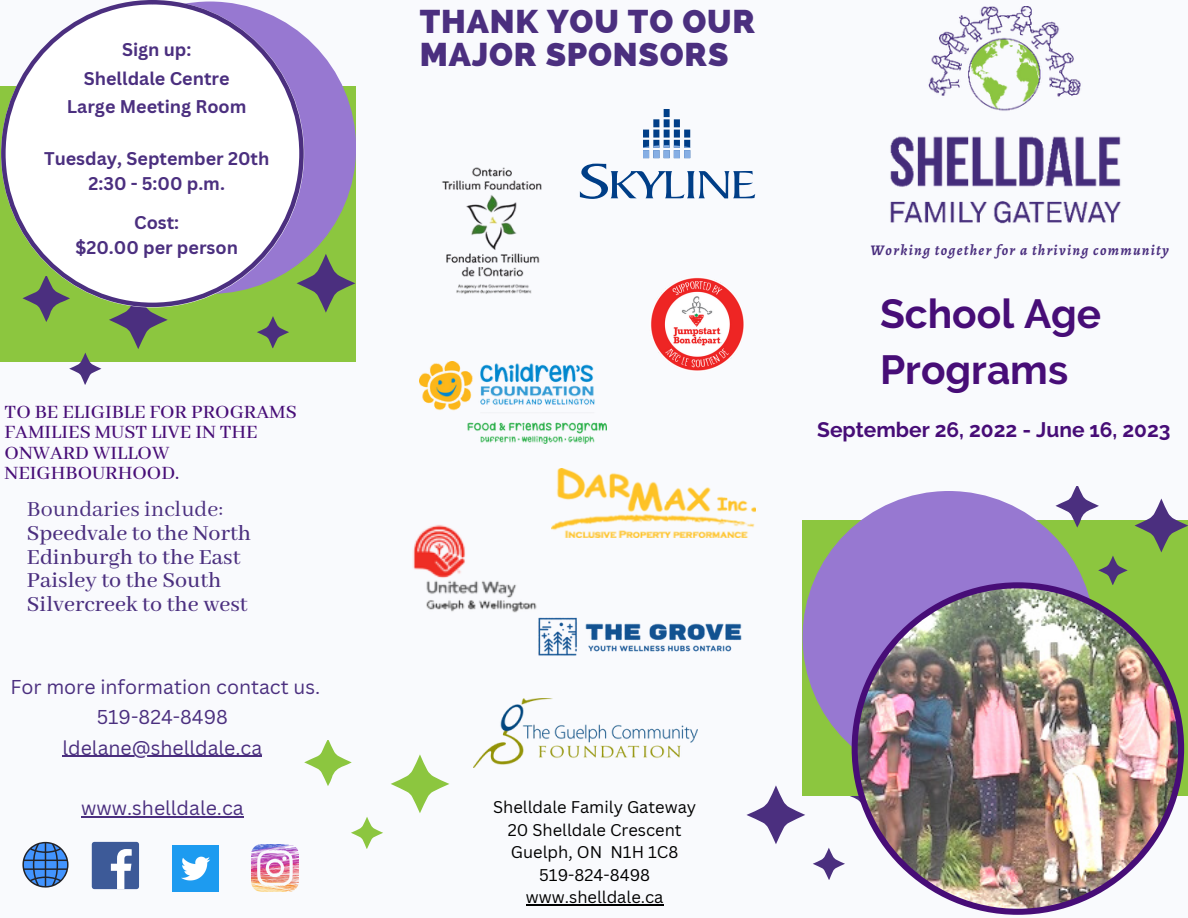
<style>
.page{position:relative;width:1188px;height:918px;background:#f9fafd}
.page>*{position:absolute;margin:0;border:0;box-sizing:border-box;transform-origin:0 0}
.t1{font:700 40.5px/56.2px "Raleway";color:#470d77}
.t2{font:800 33px/32.7px "Raleway";letter-spacing:.025em;color:#4b2f7f}
.t3{font:500 24px/23.7px "Abhaya Libre";color:#4b2f7f}
.t4{font:24px "Abhaya Libre";color:#4b2f7f}
.t5{font:500 21px/20.2px "Abhaya Libre";color:#470d77}
.t6{font:700 21px "Raleway";color:#470d77}
.t7{font:19.5px/30.3px "Canva Sans";color:#4b2f7f;text-align:center}
.t8{font:700 17.85px/28.5px "Canva Sans";color:#4b2f7f;text-align:center}
.t9{font:16.5px/22.5px "Canva Sans";color:#000;text-align:center}
.t10{font:italic 700 14.7px "Alegreya";letter-spacing:.09em;color:#4b2f7f}
</style>
<div class="page">
<svg style="left:813px;top:848px;width:32px;height:32px"></svg>
<svg style="left:747px;top:785px;width:58px;height:59px"></svg>
<div style="left:803px;top:520px;width:385px;height:275px;background:#8cc63f"></div>
<div style="left:803px;top:491px;width:292px;height:292px;background:#9778d1;border-radius:50%"></div>
<img style="left:852px;top:582px;width:332px;height:333px">
<svg style="left:1098px;top:556px;width:30px;height:29px"></svg>
<svg style="left:1135px;top:499px;width:53px;height:53px"></svg>
<svg style="left:1055px;top:486px;width:44px;height:42px"></svg>
<svg style="left:351px;top:817px;width:32px;height:32px"></svg>
<svg style="left:391px;top:754px;width:58px;height:59px"></svg>
<svg style="left:304px;top:741px;width:48px;height:45px"></svg>
<img style="left:890px;top:6px;width:231px;height:218px">
<img style="left:651px;top:277px;width:93px;height:94px">
<img style="left:420px;top:362px;width:187px;height:82px">
<img style="left:442px;top:167px;width:100px;height:127px">
<img style="left:413px;top:468px;width:173px;height:145px">
<svg style="left:580px;top:164px;width:175px;height:35px"></svg>
<svg style="left:643px;top:109px;width:47px;height:49px"></svg>
<img style="left:551px;top:469px;width:204px;height:68px">
<img style="left:527px;top:607px;width:215px;height:49px">
<img style="left:473px;top:698px;width:224px;height:69px">
<div style="left:0;top:86px;width:355px;height:276px;background:#8cc63f"></div>
<svg style="left:257px;top:316px;width:32px;height:32px"></svg>
<svg style="left:304px;top:254px;width:51px;height:59px"></svg>
<div style="left:64px;top:2px;width:292px;height:292px;background:#9778d1;border-radius:50%"></div>
<svg style="left:69px;top:353px;width:32px;height:32px"></svg>
<svg style="left:109px;top:307px;width:59px;height:42px"></svg>
<svg style="left:39px;top:307px;width:15px;height:15px"></svg>
<svg style="left:1px;top:0;width:303px;height:307px"></svg>
<svg style="left:22px;top:842px;width:47px;height:46px"></svg>
<div style="left:92px;top:842px;width:47px;height:47px;background:#3d5a98;border-radius:3px"></div>
<svg style="left:111px;top:849px;width:21px;height:40px"></svg>
<img style="left:172px;top:845px;width:47px;height:46px">
<img style="left:251px;top:844px;width:47px;height:47px">
<hr style="left:63px;top:756px;width:199px;height:1px;background:#4b2f7f">
<hr style="left:81px;top:816px;width:163px;height:2px;background:#4b2f7f">
<hr style="left:526px;top:905px;width:137px;height:1px;background:#000">
<p class="t8" style="left:67px;top:35px;width:181px">Sign up:<br>Shelldale Centre<br>Large Meeting Room</p>
<p class="t8" style="left:44px;top:146px;width:227px;line-height:24.8px">Tuesday, September 20th<br>2:30 - 5:00 p.m.</p>
<p class="t8" style="left:75px;top:210px;width:164px;line-height:24.8px">Cost:<br>$20.00 per person</p>
<p class="t5" style="left:5px;top:403px;width:294px">TO BE ELIGIBLE FOR PROGRAMS<br>FAMILIES MUST LIVE IN THE<br>ONWARD WILLOW<br>NEIGHBOURHOOD.</p>
<h3 class="t4" style="left:27px;top:496px;width:198px">Boundaries include:</h3>
<h3 class="t3" style="left:27px;top:522px;width:226px">Speedvale to the North<br>Edinburgh to the East<br>Paisley to the South<br>Silvercreek to the west</h3>
<p class="t7" style="left:10px;top:671px;width:311px">For more information contact us.<br>519-824-8498 ldelane@shelldale.ca</p>
<h2 class="t2" style="left:420px;top:5px;width:337px">THANK YOU TO OUR<br>MAJOR SPONSORS</h2>
<p class="t7" style="left:81px;top:793px;width:164px">www.shelldale.ca</p>
<p class="t9" style="left:493px;top:796px;width:204px">Shelldale Family Gateway<br>20 Shelldale Crescent<br>Guelph, ON N1H 1C8<br>519-824-8498 www.shelldale.ca</p>
<p class="t10" style="left:871px;top:240px;width:300px">Working together for a thriving community</p>
<h1 class="t1" style="left:880px;top:286px;width:223px">School Age<br>Programs</h1>
<p class="t6" style="left:817px;top:417px;width:355px">September 26, 2022 - June 16, 2023</p>
</div>
